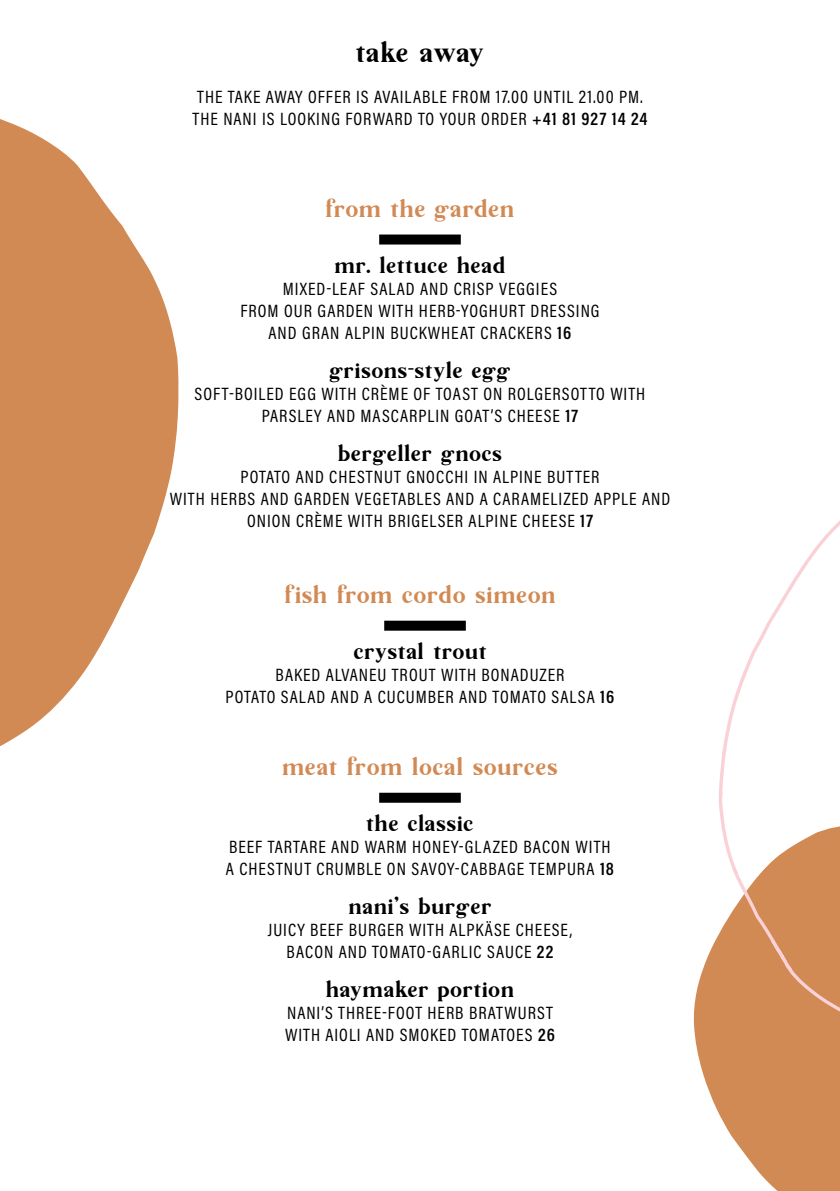
<style>
.page{position:relative;width:840px;height:1191px;background:#fff}
.page>*{position:absolute;margin:0;border:0;box-sizing:border-box;transform-origin:0 0}
.t1{font:30px "Lumiera";letter-spacing:.01em;color:#000}
.t2{font:26px "Lumiera";letter-spacing:.04em;color:#d28a54}
.t3{font:24px "Lumiera";letter-spacing:.04em;color:#000}
.t4{font:18px/22px "Acumin Pro Cond";letter-spacing:.055em;color:#000;text-align:center}
.s1{font-weight:600}
</style>
<div class="page">
<svg style="left:0;top:119px;width:178px;height:628px;fill:#d28a54"></svg>
<div style="left:379px;top:234px;width:81px;height:10px;background:#000;border:2px solid #000"></div>
<div style="left:384px;top:620px;width:81px;height:10px;background:#000;border:2px solid #000"></div>
<div style="left:379px;top:792px;width:81px;height:10px;background:#000;border:2px solid #000"></div>
<svg style="left:693px;top:939px;width:146px;height:252px;fill:#d28a54"></svg>
<svg style="left:716px;top:521px;width:123px;height:564px"></svg>
<h1 class="t1" style="left:356px;top:35px;width:129px">take away</h1>
<p class="t4" style="left:192px;top:85px;width:456px;text-align:left">THE TAKE AWAY OFFER IS AVAILABLE FROM 17.00 UNTIL 21.00 PM.<br>THE NANI IS LOOKING FORWARD TO YOUR ORDER <span class="s1">+41 81 927 14 24</span></p>
<h2 class="t2" style="left:326px;top:193px;width:189px">from the garden</h2>
<h3 class="t3" style="left:334px;top:250px;width:172px">mr. lettuce head</h3>
<p class="t4" style="left:240px;top:277px;width:360px">MIXED-LEAF SALAD AND CRISP VEGGIES<br>FROM OUR GARDEN WITH HERB-YOGHURT DRESSING<br>AND GRAN ALPIN BUCKWHEAT CRACKERS <span class="s1">16</span></p>
<h3 class="t3" style="left:329px;top:355px;width:183px">grisons-style egg</h3>
<p class="t4" style="left:194px;top:382px;width:452px">SOFT-BOILED EGG WITH CRÈME OF TOAST ON ROLGERSOTTO WITH<br>PARSLEY AND MASCARPLIN GOAT’S CHEESE <span class="s1">17</span></p>
<h3 class="t3" style="left:338px;top:438px;width:165px">bergeller gnocs</h3>
<p class="t4" style="left:170px;top:465px;width:501px">POTATO AND CHESTNUT GNOCCHI IN ALPINE BUTTER<br>WITH HERBS AND GARDEN VEGETABLES AND A CARAMELIZED APPLE AND<br>ONION CRÈME WITH BRIGELSER ALPINE CHEESE <span class="s1">17</span></p>
<h2 class="t2" style="left:284px;top:579px;width:272px">fish from cordo simeon</h2>
<h3 class="t3" style="left:353px;top:636px;width:134px">crystal trout</h3>
<p class="t4" style="left:225px;top:663px;width:390px">BAKED ALVANEU TROUT WITH BONADUZER<br>POTATO SALAD AND A CUCUMBER AND TOMATO SALSA <span class="s1">16</span></p>
<h2 class="t2" style="left:282px;top:751px;width:276px">meat from local sources</h2>
<h3 class="t3" style="left:366px;top:808px;width:108px">the classic</h3>
<p class="t4" style="left:226px;top:835px;width:389px;text-align:left">BEEF TARTARE AND WARM HONEY-GLAZED BACON WITH<br>A CHESTNUT CRUMBLE ON SAVOY-CABBAGE TEMPURA <span class="s1">18</span></p>
<h3 class="t3" style="left:348px;top:891px;width:144px">nani’s burger</h3>
<p class="t4" style="left:267px;top:918px;width:306px">JUICY BEEF BURGER WITH ALPKÄSE CHEESE,<br>BACON AND TOMATO-GARLIC SAUCE <span class="s1">22</span></p>
<h3 class="t3" style="left:326px;top:974px;width:189px">haymaker portion</h3>
<p class="t4" style="left:285px;top:1001px;width:271px;text-align:left">NANI’S THREE-FOOT HERB BRATWURST<br>WITH AIOLI AND SMOKED TOMATOES <span class="s1">26</span></p>
</div>
